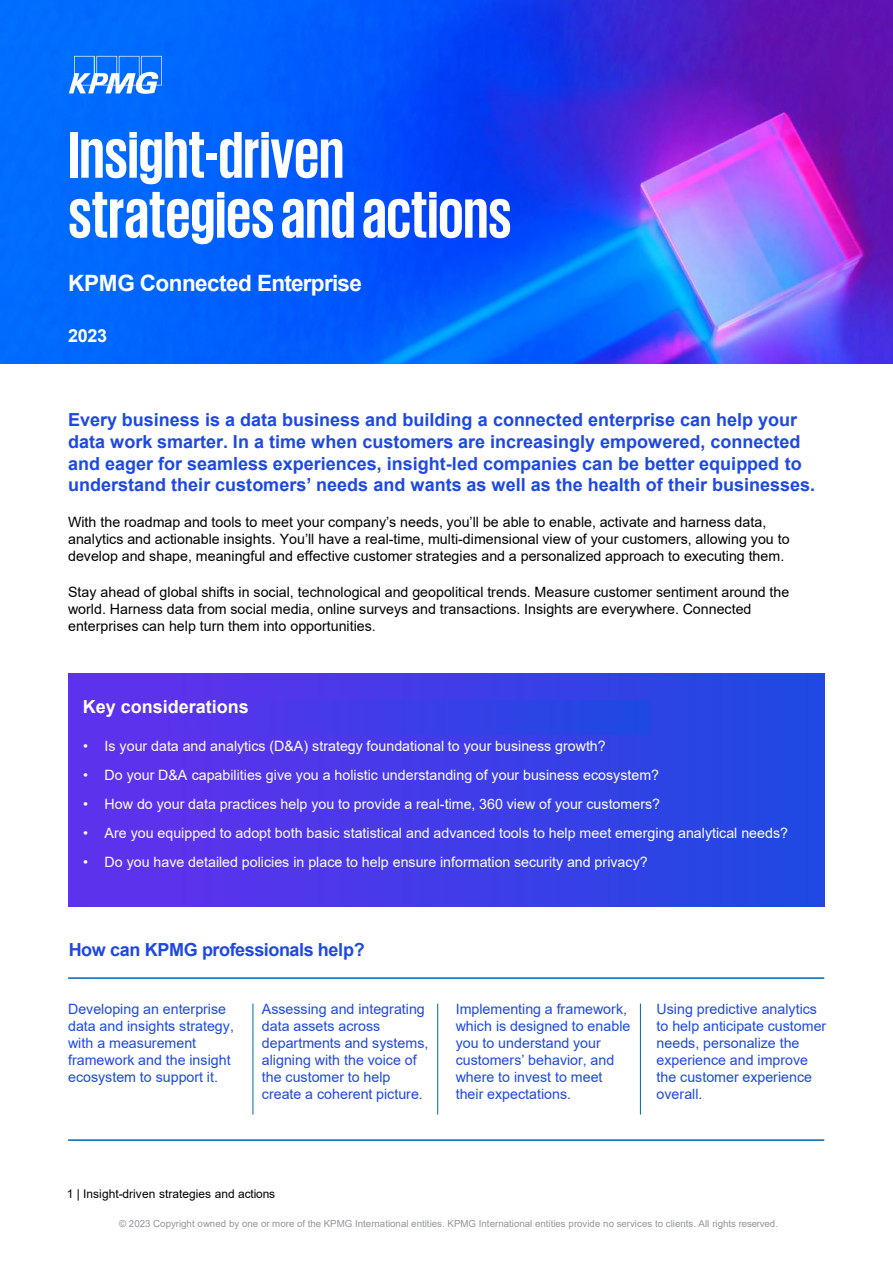
<style>
.page{position:relative;width:893px;height:1263px;background:#fff}
.page>*{position:absolute;margin:0;border:0;box-sizing:border-box;transform-origin:0 0}
.t1{font:700 67.5px/60px "KPMG";letter-spacing:-.005em;color:#fff}
.t2{font:700 22.5px "Arial";letter-spacing:-.025em;color:#fff}
.t3{font:700 18px/21.6px "Arial";color:#1e49e2}
.t4{font:700 18px "Arial";letter-spacing:-.025em;color:#1e49e2}
.t5{font:700 18px "Arial";color:#fff}
.t6{font:14.25px/17.1px "Arial";color:#000}
.t7{font:14.25px/17.1px "Arial";color:#1e49e2}
.t8{font:14.25px "Arial";color:#fff}
.t9{font:12px "Arial";color:#000}
.t10{font:9.75px "Arial";color:#939598}
</style>
<div class="page">
<img style="left:0;top:0;width:893px;height:364px">
<img style="left:68px;top:673px;width:756px;height:234px">
<hr style="left:68px;top:977px;width:756px;height:2px;background:#0066b3">
<hr style="left:68px;top:1139px;width:756px;height:2px;background:#0066b3">
<hr style="left:252px;top:1004px;width:1px;height:111px;background:#0066b3">
<hr style="left:437px;top:1004px;width:1px;height:111px;background:#0066b3">
<hr style="left:640px;top:1004px;width:1px;height:111px;background:#0066b3">
<svg style="left:69px;top:56px;width:93px;height:38px"></svg>
<h1 class="t1" style="left:68px;top:123px;width:445px">Insight-driven strategiesandactions</h1>
<p class="t2" style="left:68px;top:267px;width:295px">KPMG Connected Enterprise</p>
<p class="t5" style="left:68px;top:323px;width:41px">2023</p>
<p class="t3" style="left:68px;top:410px;width:748px">Every business is a data business and building a connected enterprise can help your data work smarter. In a time when customers are increasingly empowered, connected and eager for seamless experiences, insight-led companies can be better equipped to understand their customers’ needs and wants as well as the health of their businesses.</p>
<p class="t6" style="left:68px;top:514px;width:723px">With the roadmap and tools to meet your company’s needs, you’ll be able to enable, activate and harness data, analytics and actionable insights. You’ll have a real-time, multi-dimensional view of your customers, allowing you to develop and shape, meaningful and effective customer strategies and a personalized approach to executing them.</p>
<p class="t6" style="left:68px;top:583px;width:722px">Stay ahead of global shifts in social, technological and geopolitical trends. Measure customer sentiment around the world. Harness data from social media, online surveys and transactions. Insights are everywhere. Connected enterprises can help turn them into opportunities.</p>
<p class="t5" style="left:83px;top:694px;width:167px">Key considerations</p>
<p class="t8" style="left:83px;top:736px;width:524px">• Is your data and analytics (D&amp;A) strategy foundational to your business growth?</p>
<p class="t8" style="left:83px;top:765px;width:577px">• Do your D&amp;A capabilities give you a holistic understanding of your business ecosystem?</p>
<p class="t8" style="left:83px;top:794px;width:578px">• How do your data practices help you to provide a real-time, 360 view of your customers?</p>
<p class="t8" style="left:83px;top:823px;width:706px">• Are you equipped to adopt both basic statistical and advanced tools to help meet emerging analytical needs?</p>
<p class="t8" style="left:83px;top:852px;width:566px">• Do you have detailed policies in place to help ensure information security and privacy?</p>
<p class="t4" style="left:69px;top:937px;width:297px">How can KPMG professionals help?</p>
<p class="t7" style="left:68px;top:1000px;width:167px">Developing an enterprise data and insights strategy, with a measurement framework and the insight ecosystem to support it.</p>
<p class="t7" style="left:262px;top:1000px;width:168px">Assessing and integrating data assets across departments and systems, aligning with the voice of the customer to help create a coherent picture.</p>
<p class="t7" style="left:455px;top:1000px;width:176px">Implementing a framework, which is designed to enable you to understand your customers’ behavior, and where to invest to meet their expectations.</p>
<p class="t7" style="left:656px;top:1000px;width:171px">Using predictive analytics to help anticipate customer needs, personalize the experience and improve the customer experience overall.</p>
<p class="t9" style="left:67px;top:1186px;width:210px">1 | Insight-driven strategies and actions</p>
<p class="t10" style="left:119px;top:1217px;width:660px">© 2023 Copyright owned by one or more of the KPMG International entities. KPMG International entities provide no services to clients. All rights reserved.</p>
</div>
